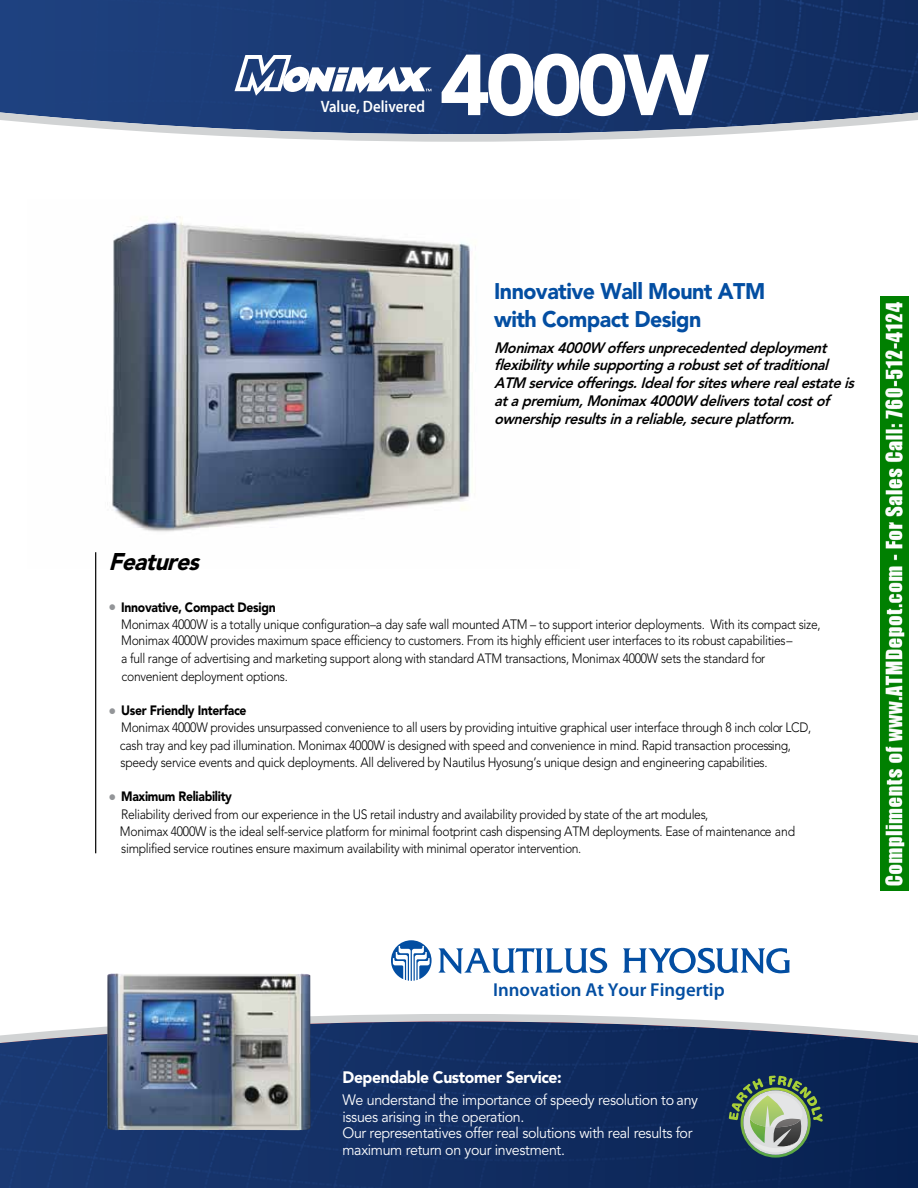
<style>
.page{position:relative;width:918px;height:1188px;background:#fff}
.page>*{position:absolute;margin:0;border:0;box-sizing:border-box;transform-origin:0 0}
.t1{font:900 85.5px "Avenir LT Std";letter-spacing:-.055em;color:#fff}
.t2{font:italic 900 24px "Avenir LT Std";color:#000;scale:.95 1}
.t3{font:900 22.5px/28.2px "Avenir LT Std";letter-spacing:-.025em;color:#034ea2;scale:.95 1}
.t4{font:600 18.75px "Myriad Pro";color:#034ea2}
.t5{font:900 16.5px "Avenir LT Std";letter-spacing:-.025em;color:#fff;scale:.95 1}
.t6{font:600 16.5px "Myriad Pro";color:#fff;scale:.9 1}
.t7{font:italic 800 15px/17.7px "Avenir LT Std";color:#000;scale:.95 1}
.t8{font:15px/16.5px "Avenir LT Std";letter-spacing:-.025em;color:#fff;scale:.95 1}
.t9{font:300 13.5px/17.2px "Avenir LT Std";letter-spacing:-.025em;color:#000;scale:.9 1}
.s1{font-weight:400;font-size:16.5px;color:#939598}
.s2{font-weight:900}
</style>
<div class="page">
<svg style="left:0;top:0;width:918px;height:142px;background:#304b7e"></svg>
<svg style="left:0;top:1010px;width:918px;height:178px;background:#27406f"></svg>
<img style="left:96px;top:217px;width:374px;height:351px">
<svg style="left:391px;top:940px;width:41px;height:41px"></svg>
<img style="left:107px;top:973px;width:203px;height:157px">
<hr style="left:95px;top:552px;width:1px;height:301px;background:#000">
<svg style="left:235px;top:55px;width:196px;height:41px"></svg>
<svg style="left:729px;top:1076px;width:94px;height:82px;background:#687f75"></svg>
<svg style="left:623px;top:948px;width:167px;height:26px"></svg>
<svg style="left:439px;top:948px;width:168px;height:26px"></svg>
<img style="left:881px;top:297px;width:27px;height:594px">
<p class="t6" style="left:321px;top:96px;width:117px">Value, Delivered</p>
<h1 class="t1" style="left:440px;top:34px;width:271px">4000W</h1>
<h3 class="t3" style="left:494px;top:277px;width:287px">Innovative Wall Mount ATM with Compact Design</h3>
<p class="t7" style="left:494px;top:339px;width:385px">Monimax4000W offersunprecedenteddeployment flexibility whilesupportingarobustsetoftraditional ATM serviceofferings.Idealforsiteswhererealestateis atapremium,Monimax4000W deliverstotalcostof ownershipresultsinareliable,secureplatform.</p>
<h2 class="t2" style="left:108px;top:548px;width:105px">Features</h2>
<p class="t9" style="left:121px;top:599px;width:779px;line-height:16.8px;text-indent:-13px"><span class="s1">•</span> <span class="s2">Innovative, Compact Design<br></span>Monimax 4000W is a totally unique configuration–a day safe wall mounted ATM – to support interior deployments. With its compact size,<br>Monimax 4000W provides maximum space efficiency to customers. From its highly efficient user interfaces to its robust capabilities–</p>
<p class="t9" style="left:121px;top:650px;width:717px">a full range of advertising and marketing support along with standard ATM transactions, Monimax 4000W sets the standard for convenient deployment options.</p>
<p class="t9" style="left:120px;top:702px;width:770px;text-indent:-11px"><span class="s1">•</span> <span class="s2">User Friendly Interface<br></span>Monimax 4000W provides unsurpassed convenience to all users by providing intuitive graphical user interface through 8 inch color LCD, cash tray and key pad illumination. Monimax 4000W is designed with speed and convenience in mind. Rapid transaction processing, speedy service events and quick deployments. All delivered by Nautilus Hyosung’s unique design and engineering capabilities.</p>
<p class="t9" style="left:120px;top:788px;width:752px;text-indent:-11px"><span class="s1">•</span> <span class="s2">Maximum Reliability<br></span>Reliability derived from our experience in the US retail industry and availability provided by state of the art modules,<br>Monimax 4000W is the ideal self-service platform for minimal footprint cash dispensing ATM deployments. Ease of maintenance and simplified service routines ensure maximum availability with minimal operator intervention.</p>
<h3 class="t4" style="left:493px;top:978px;width:233px">Innovation At Your Fingertip</h3>
<p class="t5" style="left:342px;top:1067px;width:232px">Dependable Customer Service:</p>
<p class="t8" style="left:342px;top:1092px;width:376px">We understand the importance of speedy resolution to any issues arising in the operation.<br>Our representatives offer real solutions with real results for maximum return on your investment.</p>
</div>
